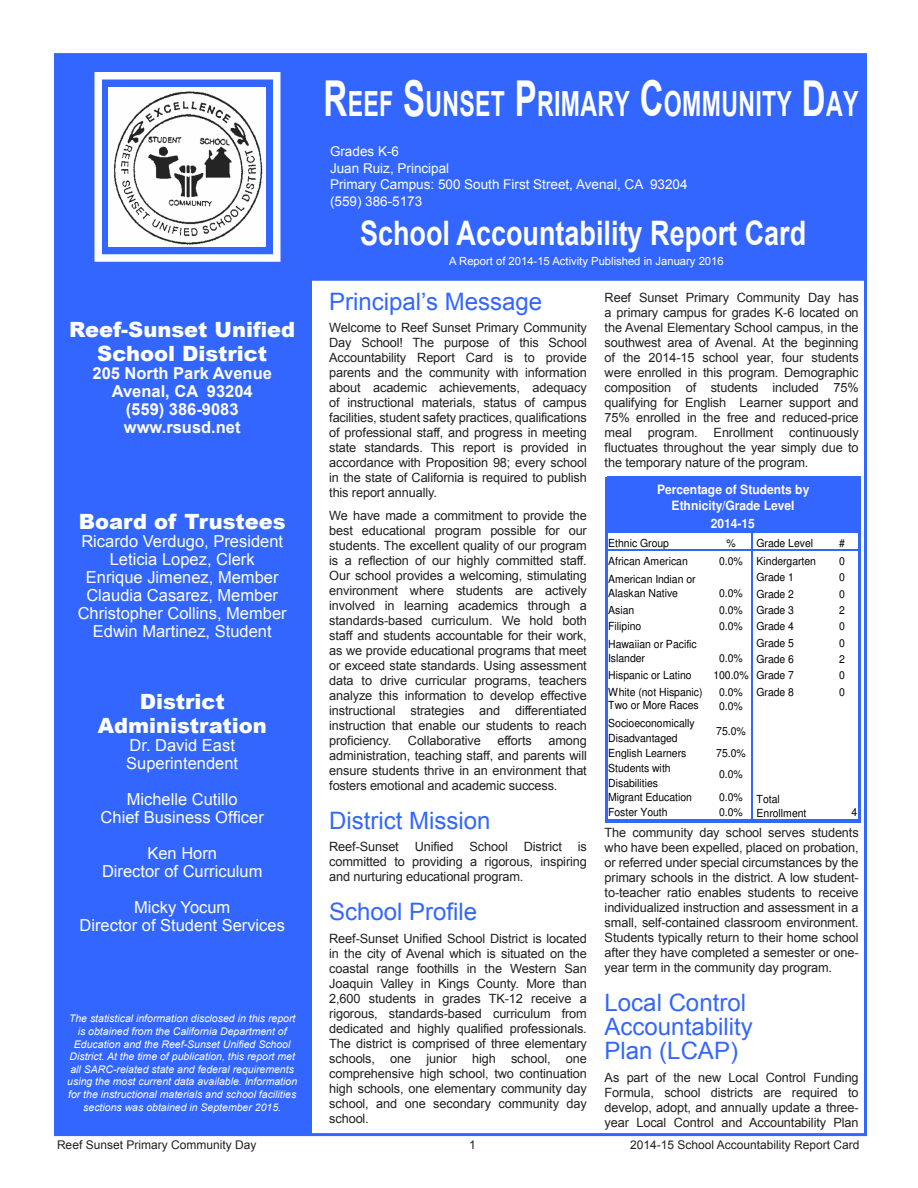
<style>
.page{position:relative;width:918px;height:1188px;background:#fff}
.page>*{position:absolute;margin:0;border:0;box-sizing:border-box;transform-origin:0 0}
.t1{font:700 34.65px "Arial";letter-spacing:.015em;color:#fff;scale:.67 1}
.t2{font:700 33.75px "Arial";color:#fff;scale:.8 1}
.Section_Header{font:24px/24px "Arial";color:#36f}
.t3{font:900 21px/24px "Arial";color:#fff;text-align:center}
.t4{font:16.5px/18px "Arial";color:#fff;text-align:center}
.t5{font:700 16.5px/18px "Arial";color:#fff;text-align:center}
.t6{font:13.5px/16.5px "Arial";color:#fff}
.t7{font:700 12.9px/16.8px "Helvetica";color:#fff;text-align:center;scale:.94 1}
.Body_Text_Reef_Sunse{font:12.75px/15px "Arial";letter-spacing:-.01em;color:#231f20;text-align:justify}
.t8{font:12px "Arial";color:#231f20}
.t9{font:11.25px "Arial";color:#fff}
.t10{font:11.1px/14.5px "Helvetica";letter-spacing:-.005em;color:#000;scale:.94 1}
.t11{font:italic 10.5px/12.6px "Arial";color:#fff;text-align:center}
.s1{font-size:49.5px}
</style>
<div class="page">
<div style="left:54px;top:54px;width:258px;height:1080px;background:#36f"></div>
<div style="left:312px;top:54px;width:552px;height:227px;background:#36f;border:2px solid #36f"></div>
<div style="left:94px;top:72px;width:186px;height:190px;border:8px solid #fff"></div>
<img style="left:108px;top:87px;width:158px;height:159px">
<div style="left:607px;top:479px;width:253px;height:53px;background:#3365ff"></div>
<hr style="left:605px;top:477px;width:3px;height:345px;background:#3365ff">
<hr style="left:858px;top:480px;width:3px;height:342px;background:#3365ff">
<hr style="left:751px;top:532px;width:1px;height:287px;background:#3365ff">
<hr style="left:608px;top:477px;width:253px;height:3px;background:#3365ff">
<hr style="left:608px;top:549px;width:250px;height:2px;background:#3365ff">
<hr style="left:608px;top:819px;width:253px;height:3px;background:#3365ff">
<h1 class="t1" style="left:324px;top:81px;width:800px"><span class="s1">R</span>EEF <span class="s1">S</span>UNSET <span class="s1">P</span>RIMARY <span class="s1">C</span>OMMUNITY <span class="s1">D</span>AY</h1>
<p class="t6" style="left:330px;top:143px;width:359px">Grades K-6<br>Juan Ruiz, Principal<br>Primary Campus: 500 South First Street, Avenal, CA 93204 (559) 386-5173</p>
<h2 class="t2" style="left:360px;top:211px;width:559px">School Accountability Report Card</h2>
<h3 class="t3" style="left:69px;top:316px;width:227px">Reef-Sunset Unified<br>School District</h3>
<p class="t5" style="left:93px;top:364px;width:181px">205 North Park Avenue<br>Avenal, CA 93204 (559) 386-9083 www.rsusd.net</p>
<h3 class="t3" style="left:79px;top:508px;width:208px">Board of Trustees</h3>
<p class="t4" style="left:78px;top:532px;width:211px">Ricardo Verdugo, President<br>Leticia Lopez, Clerk<br>Enrique Jimenez, Member<br>Claudia Casarez, Member<br>Christopher Collins, Member<br>Edwin Martinez, Student</p>
<h3 class="t3" style="left:98px;top:688px;width:171px">District<br>Administration</h3>
<p class="t4" style="left:126px;top:736px;width:113px;text-align:left">Dr. David East<br>Superintendent</p>
<p class="t4" style="left:101px;top:790px;width:165px">Michelle Cutillo<br>Chief Business Officer</p>
<p class="t4" style="left:102px;top:844px;width:162px">Ken Horn<br>Director of Curriculum</p>
<p class="t4" style="left:80px;top:898px;width:207px">Micky Yocum<br>Director of Student Services</p>
<p class="t11" style="left:67px;top:1013px;width:231px">The statistical information disclosed in this report is obtained from the California Department of Education and the Reef-Sunset Unified School District. At the time of publication, this report met all SARC-related state and federal requirements using the most current data available. Information for the instructional materials and school facilities sections was obtained in September 2015.</p>
<p class="t9" style="left:449px;top:253px;width:276px">A Report of 2014-15 Activity Published in January 2016</p>
<p class="Section_Header" style="left:329px;top:290px;width:214px">Principal’s Message</p>
<p class="Body_Text_Reef_Sunse" style="left:329px;top:321px;width:259px">Welcome to Reef Sunset Primary Community Day School! The purpose of this School Accountability Report Card is to provide parents and the community with information about academic achievements, adequacy of instructional materials, status of campus facilities, student safety practices, qualifications of professional staff, and progress in meeting state standards. This report is provided in accordance with Proposition 98; every school in the state of California is required to publish this report annually.</p>
<p class="Body_Text_Reef_Sunse" style="left:329px;top:508px;width:259px">We have made a commitment to provide the best educational program possible for our students. The excellent quality of our program is a reflection of our highly committed staff.<br>Our school provides a welcoming, stimulating environment where students are actively involved in learning academics through a standards-based curriculum. We hold both staff and students accountable for their work, as we provide educational programs that meet or exceed state standards. Using assessment data to drive curricular programs, teachers analyze this information to develop effective instructional strategies and differentiated instruction that enable our students to reach proficiency.</p>
<p class="Body_Text_Reef_Sunse" style="left:408px;top:733px;width:74px">Collaborative</p>
<p class="Body_Text_Reef_Sunse" style="left:497px;top:733px;width:36px">efforts</p>
<p class="Body_Text_Reef_Sunse" style="left:329px;top:733px;width:259px;text-indent:219px">among administration, teaching staff, and parents will ensure students thrive in an environment that fosters emotional and academic success.</p>
<p class="Section_Header" style="left:329px;top:809px;width:163px">District Mission</p>
<p class="Body_Text_Reef_Sunse" style="left:329px;top:840px;width:259px">Reef-Sunset Unified School District is committed to providing a rigorous, inspiring and nurturing educational program.</p>
<p class="Section_Header" style="left:329px;top:900px;width:150px">School Profile</p>
<p class="Body_Text_Reef_Sunse" style="left:329px;top:931px;width:259px">Reef-Sunset Unified School District is located in the city of Avenal which is situated on the coastal range foothills in the Western San Joaquin Valley in Kings County. More than 2,600 students in grades TK-12 receive a rigorous, standards-based curriculum from dedicated and highly qualified professionals.<br>The district is comprised of three elementary schools, one junior high school, one comprehensive high school, two continuation high schools, one elementary community day school, and one secondary community day school.</p>
<p class="Body_Text_Reef_Sunse" style="left:605px;top:290px;width:256px">Reef Sunset Primary Community Day has a primary campus for grades K-6 located on the Avenal Elementary School campus, in the southwest area of Avenal. At the beginning of the 2014-15 school year, four students were enrolled in this program. Demographic composition of students included 75% qualifying for English Learner support and 75% enrolled in the free and reduced-price meal program. Enrollment continuously fluctuates throughout the year simply due to the temporary nature of the program.</p>
<p class="t7" style="left:657px;top:482px;width:163px">Percentage of Students by<br>Ethnicity/Grade Level</p>
<p class="t7" style="left:711px;top:517px;width:48px">2014-15</p>
<p class="t10" style="left:608px;top:537px;width:66px">Ethnic Group</p>
<p class="t10" style="left:726px;top:537px;width:11px">%</p>
<p class="t10" style="left:757px;top:537px;width:62px">Grade Level</p>
<p class="t10" style="left:839px;top:537px;width:8px">#</p>
<p class="t10" style="left:608px;top:555px;width:86px">African American</p>
<p class="t10" style="left:719px;top:555px;width:105px">0.0% Kindergarten</p>
<p class="t10" style="left:839px;top:555px;width:8px">0</p>
<p class="t10" style="left:757px;top:571px;width:41px">Grade 1</p>
<p class="t10" style="left:839px;top:571px;width:8px">0</p>
<p class="t10" style="left:757px;top:588px;width:41px">Grade 2</p>
<p class="t10" style="left:839px;top:588px;width:8px">0</p>
<p class="t10" style="left:608px;top:604px;width:29px">Asian</p>
<p class="t10" style="left:719px;top:604px;width:81px">0.0% Grade 3</p>
<p class="t10" style="left:839px;top:604px;width:8px">2</p>
<p class="t10" style="left:608px;top:620px;width:37px">Filipino</p>
<p class="t10" style="left:719px;top:620px;width:81px">0.0% Grade 4</p>
<p class="t10" style="left:839px;top:620px;width:8px">0</p>
<p class="t10" style="left:757px;top:636px;width:41px">Grade 5</p>
<p class="t10" style="left:839px;top:636px;width:8px">0</p>
<p class="t10" style="left:757px;top:653px;width:41px">Grade 6</p>
<p class="t10" style="left:839px;top:653px;width:8px">2</p>
<p class="t10" style="left:608px;top:669px;width:90px">Hispanic or Latino</p>
<p class="t10" style="left:713px;top:669px;width:87px">100.0% Grade 7</p>
<p class="t10" style="left:839px;top:669px;width:8px">0</p>
<p class="t10" style="left:608px;top:685px;width:102px">White (not Hispanic)</p>
<p class="t10" style="left:719px;top:685px;width:81px">0.0% Grade 8</p>
<p class="t10" style="left:839px;top:685px;width:8px">0</p>
<p class="t10" style="left:608px;top:699px;width:98px">Two or More Races</p>
<p class="t10" style="left:719px;top:700px;width:27px">0.0%</p>
<p class="t10" style="left:608px;top:717px;width:94px">Socioeconomically<br>Disadvantaged</p>
<p class="t10" style="left:716px;top:724px;width:33px">75.0%</p>
<p class="t10" style="left:608px;top:746px;width:85px">English Learners</p>
<p class="t10" style="left:716px;top:746px;width:33px">75.0%</p>
<p class="t10" style="left:608px;top:762px;width:68px">Students with<br>Disabilities</p>
<p class="t10" style="left:719px;top:768px;width:27px">0.0%</p>
<p class="t10" style="left:608px;top:791px;width:91px">Migrant Education</p>
<p class="t10" style="left:719px;top:791px;width:27px">0.0%</p>
<p class="t10" style="left:608px;top:805px;width:65px">Foster Youth</p>
<p class="t10" style="left:719px;top:805px;width:27px">0.0%</p>
<p class="t10" style="left:851px;top:805px;width:8px">4</p>
<p class="t10" style="left:608px;top:572px;width:94px">American Indian or<br>Alaskan Native</p>
<p class="t10" style="left:719px;top:587px;width:27px">0.0%</p>
<p class="t10" style="left:608px;top:638px;width:96px">Hawaiian or Pacific<br>Islander</p>
<p class="t10" style="left:719px;top:652px;width:27px">0.0%</p>
<p class="t10" style="left:757px;top:792px;width:55px">Total<br>Enrollment</p>
<p class="Body_Text_Reef_Sunse" style="left:605px;top:826px;width:256px">The community day school serves students who have been expelled, placed on probation, or referred under special circumstances by the primary schools in the district. A low student&shy;to-teacher ratio enables students to receive individualized instruction and assessment in a small, self-contained classroom environment.<br>Students typically return to their home school after they have completed a semester or one&shy;year term in the community day program.</p>
<p class="Section_Header" style="left:605px;top:991px;width:150px">Local Control<br>Accountability<br>Plan (LCAP)</p>
<p class="Body_Text_Reef_Sunse" style="left:605px;top:1070px;width:256px">As part of the new Local Control Funding Formula, school districts are required to develop, adopt, and annually update a three&shy;year Local Control and Accountability Plan</p>
<p class="t8" style="left:57px;top:1137px;width:201px">Reef Sunset Primary Community Day</p>
<p class="t8" style="left:469px;top:1137px;width:8px">1</p>
<p class="t8" style="left:630px;top:1137px;width:231px">2014-15 School Accountability Report Card</p>
</div>
